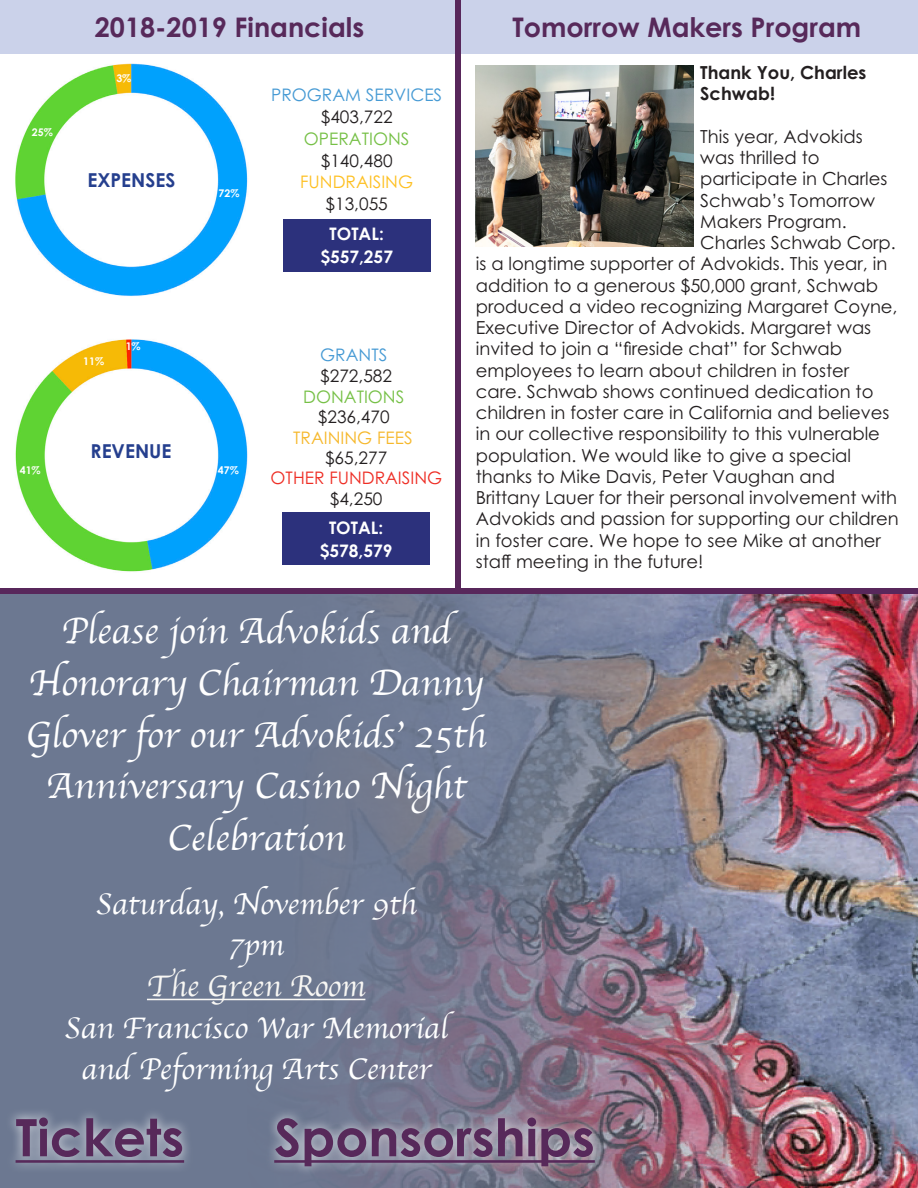
<style>
.page{position:relative;width:918px;height:1188px;background:#fff}
.page>*{position:absolute;margin:0;border:0;box-sizing:border-box;transform-origin:0 0}
.t1{font:700 51.75px "Century Gothic Pro";color:#57295a}
.t2{font:37.95px/51.8px "Apple Chancery";color:#fff;text-align:center}
.t3{font:31.05px/41.4px "Apple Chancery";color:#fff;text-align:center}
.t4{font:31.05px "Apple Chancery";color:#f8f7f4}
.t5{font:700 27px "Century Gothic Pro";color:#57295a}
.t6{font:700 19.2px "Century Gothic Pro";color:#253f8e}
.t7{font:18px "Century Gothic Pro";color:#231f20}
.t8{font:700 18px/21.3px "Century Gothic Pro";color:#231f20}
.t9{font:17.25px "Century Gothic Pro";color:#231f20}
.t10{font:700 17.25px/23px "Century Gothic Pro";color:#fff;text-align:center}
.t11{font:17.25px "Century Gothic Pro";color:#469ad4}
.t12{font:17.25px "Century Gothic Pro";color:#76c046}
.t13{font:17.25px "Century Gothic Pro";color:#ee2e25}
.t14{font:17.25px "Century Gothic Pro";color:#f6b82c}
.t15{font:17.25px "Century Gothic Pro";color:#fec022}
.t16{font:700 10.5px "Century Gothic Pro";color:#fff}
</style>
<div class="page">
<div style="left:0;top:594px;width:918px;height:594px;background:#6c7891"></div>
<img style="left:210px;top:594px;width:708px;height:594px">
<hr style="left:147px;top:999px;width:218px;height:1px;background:#f8f7f4">
<div style="left:5px;top:1107px;width:189px;height:67px;background:#fff;opacity:.75"></div>
<hr style="left:16px;top:1160px;width:168px;height:3px;background:#57295a">
<div style="left:264px;top:1107px;width:341px;height:70px;background:#fff;opacity:.75"></div>
<hr style="left:274px;top:1160px;width:321px;height:3px;background:#57295a">
<div style="left:459px;top:0;width:459px;height:54px;background:#cbd2ea"></div>
<div style="left:0;top:0;width:459px;height:54px;background:#cbd2ea"></div>
<div style="left:455px;top:0;width:6px;height:594px;background:#58275b"></div>
<img style="left:476px;top:66px;width:218px;height:181px">
<div style="left:283px;top:219px;width:148px;height:53px;background:#2c317c"></div>
<img style="left:15px;top:63px;width:233px;height:233px">
<div style="left:282px;top:512px;width:148px;height:53px;background:#2c317c"></div>
<img style="left:15px;top:339px;width:233px;height:233px">
<div style="left:0;top:589px;width:918px;height:5px;background:#58275b"></div>
<p class="t5" style="left:95px;top:10px;width:271px">2018-2019 Financials</p>
<p class="t5" style="left:512px;top:10px;width:350px">Tomorrow Makers Program</p>
<p class="t8" style="left:700px;top:61px;width:168px">Thank You, Charles<br>Schwab!</p>
<p class="t7" style="left:700px;top:125px;width:164px">This year, Advokids</p>
<p class="t7" style="left:700px;top:147px;width:121px">was thrilled to</p>
<p class="t7" style="left:700px;top:168px;width:189px">participate in Charles</p>
<p class="t7" style="left:700px;top:189px;width:176px">Schwab’s Tomorrow</p>
<p class="t7" style="left:700px;top:210px;width:148px">Makers Program.</p>
<p class="t7" style="left:700px;top:232px;width:197px">Charles Schwab Corp.</p>
<p class="t7" style="left:476px;top:253px;width:413px">is a longtime supporter of Advokids. This year, in</p>
<p class="t7" style="left:476px;top:274px;width:404px">addition to a generous $50,000 grant, Schwab</p>
<p class="t7" style="left:476px;top:295px;width:423px">produced a video recognizing Margaret Coyne,</p>
<p class="t7" style="left:476px;top:317px;width:397px">Executive Director of Advokids. Margaret was</p>
<p class="t7" style="left:476px;top:338px;width:368px">invited to join a “fireside chat” for Schwab</p>
<p class="t7" style="left:476px;top:359px;width:375px">employees to learn about children in foster</p>
<p class="t7" style="left:476px;top:380px;width:399px">care. Schwab shows continued dedication to</p>
<p class="t7" style="left:476px;top:402px;width:415px">children in foster care in California and believes</p>
<p class="t7" style="left:476px;top:423px;width:406px">in our collective responsibility to this vulnerable</p>
<p class="t7" style="left:476px;top:444px;width:377px">population. We would like to give a special</p>
<p class="t7" style="left:476px;top:465px;width:361px">thanks to Mike Davis, Peter Vaughan and</p>
<p class="t7" style="left:476px;top:487px;width:423px">Brittany Lauer for their personal involvement with</p>
<p class="t7" style="left:476px;top:508px;width:425px">Advokids and passion for supporting our children</p>
<p class="t7" style="left:476px;top:529px;width:407px">in foster care. We hope to see Mike at another</p>
<p class="t7" style="left:476px;top:550px;width:229px">staff meeting in the future!</p>
<p class="t16" style="left:116px;top:72px;width:17px">3%</p>
<p class="t11" style="left:271px;top:84px;width:173px">PROGRAM SERVICES</p>
<p class="t9" style="left:321px;top:106px;width:73px">$403,722</p>
<p class="t12" style="left:304px;top:128px;width:107px">OPERATIONS</p>
<p class="t9" style="left:321px;top:150px;width:73px">$140,480</p>
<p class="t15" style="left:300px;top:172px;width:114px">FUNDRAISING</p>
<p class="t16" style="left:32px;top:126px;width:22px">25%</p>
<p class="t6" style="left:87px;top:168px;width:89px">EXPENSES</p>
<p class="t16" style="left:219px;top:187px;width:22px">72%</p>
<p class="t9" style="left:326px;top:193px;width:64px">$13,055</p>
<p class="t10" style="left:320px;top:222px;width:74px">TOTAL: $557,257</p>
<p class="t16" style="left:126px;top:340px;width:17px">1%</p>
<p class="t11" style="left:320px;top:344px;width:69px">GRANTS</p>
<p class="t16" style="left:83px;top:354px;width:22px">11%</p>
<p class="t9" style="left:320px;top:365px;width:73px">$272,582</p>
<p class="t12" style="left:303px;top:386px;width:103px">DONATIONS</p>
<p class="t9" style="left:318px;top:407px;width:73px">$236,470</p>
<p class="t14" style="left:293px;top:427px;width:121px">TRAINING FEES</p>
<p class="t6" style="left:91px;top:439px;width:83px">REVENUE</p>
<p class="t9" style="left:325px;top:447px;width:64px">$65,277</p>
<p class="t16" style="left:20px;top:464px;width:22px">41%</p>
<p class="t16" style="left:218px;top:464px;width:22px">47%</p>
<p class="t13" style="left:271px;top:467px;width:173px">OTHER FUNDRAISING</p>
<p class="t10" style="left:320px;top:516px;width:74px">TOTAL: $578,579</p>
<p class="t9" style="left:330px;top:488px;width:54px">$4,250</p>
<p class="t2" style="left:26px;top:605px;width:462px">Please join Advokids and<br>Honorary Chairman Danny<br>Glover for our Advokids’ 25th<br>Anniversary Casino Night<br>Celebration</p>
<p class="t3" style="left:96px;top:883px;width:323px">Saturday, November 9th</p>
<p class="t3" style="left:228px;top:924px;width:57px">7pm</p>
<p class="t4" style="left:147px;top:962px;width:220px">The Green Room</p>
<p class="t3" style="left:64px;top:1007px;width:386px">San Francisco War Memorial and Peforming Arts Center</p>
<p class="t1" style="left:16px;top:1105px;width:170px">Tickets</p>
<p class="t1" style="left:274px;top:1105px;width:322px">Sponsorships</p>
</div>
